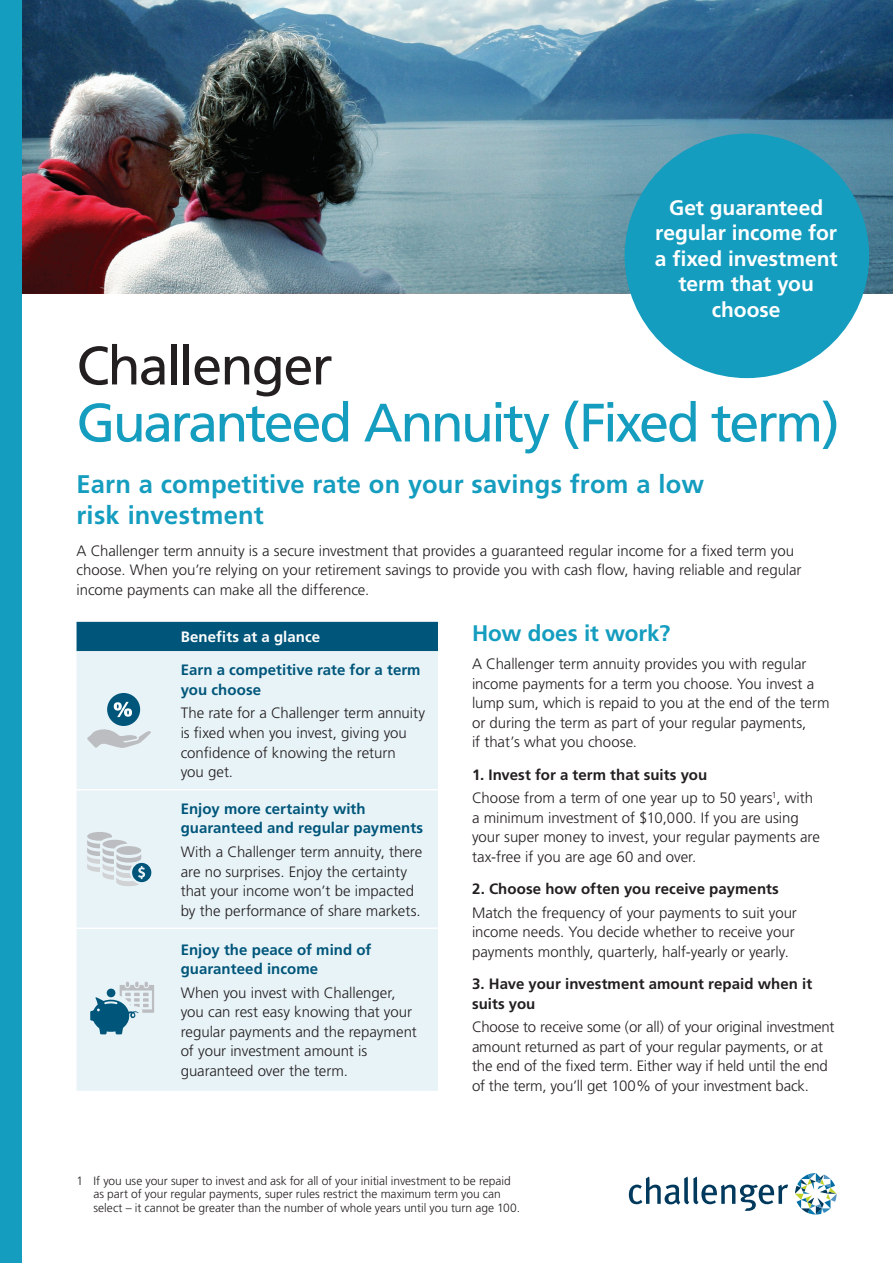
<style>
.page{position:relative;width:893px;height:1263px;background:#fff}
.page>*{position:absolute;margin:0;border:0;box-sizing:border-box;transform-origin:0 0}
.t1{font:54px/57px "Frutiger";letter-spacing:-.05em;color:#149dbf}
.Big_Intro_copy{font:700 25.5px/30.6px "Frutiger";letter-spacing:.01em;color:#149dbf}
.t2{font:700 22.5px "Frutiger";letter-spacing:-.005em;color:#149dbf}
.Inside_circle_copy{font:700 21px/25.5px "Frutiger";letter-spacing:-.005em;color:#fff}
.Body_copy{font:300 15px/19.5px "Frutiger";letter-spacing:-.005em;color:#231f20}
.Body_copy-2{font:700 15px/19.5px "Frutiger";letter-spacing:.005em;color:#00567a}
.t3{font:700 15px/19.5px "Frutiger";letter-spacing:.005em;color:#231f20}
.Body_copy-3{font:700 15px "Frutiger";letter-spacing:.005em;color:#fff}
.Footnotes_T_Cs{font:300 12px/13.5px "Frutiger";letter-spacing:-.005em;color:#231f20}
.s1{color:#231f20}
</style>
<div class="page">
<img style="left:21px;top:0;width:872px;height:293px">
<div style="left:0;top:0;width:21px;height:1263px;background:#149dbf"></div>
<div style="left:77px;top:622px;width:361px;height:29px;background:#00567a"></div>
<div style="left:77px;top:651px;width:361px;height:440px;background:#e8f3f8"></div>
<hr style="left:77px;top:789px;width:93px;height:1px;background:#fff">
<hr style="left:170px;top:789px;width:268px;height:1px;background:#fff">
<hr style="left:77px;top:927px;width:93px;height:2px;background:#fff">
<hr style="left:170px;top:927px;width:268px;height:2px;background:#fff">
<svg style="left:87px;top:728px;width:64px;height:20px"></svg>
<div style="left:107px;top:693px;width:33px;height:33px;background:#00567a;border-radius:50%"></div>
<svg style="left:114px;top:702px;width:18px;height:15px"></svg>
<svg style="left:87px;top:832px;width:64px;height:54px;background:#c9d6dc"></svg>
<svg style="left:85px;top:981px;width:116px;height:58px;background:#bfd6df"></svg>
<div style="left:625px;top:134px;width:244px;height:244px;background:#149dbf;border-radius:50%"></div>
<svg style="left:629px;top:1176px;width:159px;height:35px"></svg>
<svg style="left:795px;top:1173px;width:42px;height:41px"></svg>
<p class="Inside_circle_copy" style="left:669px;top:195px;width:156px">Get guaranteed</p>
<p class="Inside_circle_copy" style="left:655px;top:220px;width:184px">regular income for a fixed investment</p>
<p class="Inside_circle_copy" style="left:678px;top:271px;width:137px">term that you</p>
<p class="Inside_circle_copy" style="left:712px;top:297px;width:70px">choose</p>
<p class="t1" style="left:77px;top:337px;width:765px"><span class="s1">Challenger<br></span>Guaranteed Annuity (Fixed term)</p>
<p class="Big_Intro_copy" style="left:77px;top:469px;width:629px">Earn a competitive rate on your savings from a low risk investment</p>
<p class="Body_copy" style="left:77px;top:541px;width:727px">A Challenger term annuity is a secure investment that provides a guaranteed regular income for a fixed term you choose. When you’re relying on your retirement savings to provide you with cash flow, having reliable and regular income payments can make all the difference.</p>
<p class="Body_copy-3" style="left:181px;top:628px;width:141px">Benefits at a glance</p>
<p class="Body_copy-2" style="left:181px;top:660px;width:241px">Earn a competitive rate for a term you choose</p>
<p class="Body_copy" style="left:181px;top:704px;width:246px">The rate for a Challenger term annuity is fixed when you invest, giving you confidence of knowing the return<br>you get.</p>
<p class="Body_copy-2" style="left:181px;top:799px;width:244px">Enjoy more certainty with guaranteed and regular payments</p>
<p class="Body_copy" style="left:181px;top:842px;width:243px">With a Challenger term annuity, there are no surprises. Enjoy the certainty that your income won’t be impacted by the performance of share markets.</p>
<p class="Body_copy-2" style="left:181px;top:940px;width:192px">Enjoy the peace of mind of guaranteed income</p>
<p class="Body_copy" style="left:181px;top:983px;width:238px">When you invest with Challenger, you can rest easy knowing that your regular payments and the repayment of your investment amount is guaranteed over the term.</p>
<h2 class="t2" style="left:472px;top:620px;width:200px">How does it work?</h2>
<p class="Body_copy" style="left:472px;top:655px;width:359px">A Challenger term annuity provides you with regular income payments for a term you choose. You invest a lump sum, which is repaid to you at the end of the term or during the term as part of your regular payments,<br>if that’s what you choose.</p>
<h3 class="t3" style="left:472px;top:765px;width:237px">1. Invest for a term that suits you</h3>
<p class="Body_copy" style="left:472px;top:789px;width:349px">Choose from a term of one year up to 50 years<sup>1</sup>, with a minimum investment of $10,000. If you are using your super money to invest, your regular payments are tax-free if you are age 60 and over.</p>
<h3 class="t3" style="left:472px;top:879px;width:308px">2. Choose how often you receive payments</h3>
<p class="Body_copy" style="left:472px;top:903px;width:326px">Match the frequency of your payments to suit your income needs. You decide whether to receive your payments monthly, quarterly, half-yearly or yearly.</p>
<h3 class="t3" style="left:472px;top:974px;width:342px">3. Have your investment amount repaid when it suits you</h3>
<p class="Body_copy" style="left:472px;top:1018px;width:364px">Choose to receive some (or all) of your original investment amount returned as part of your regular payments, or at the end of the fixed term. Either way if held until the end of the term, you’ll get 100% of your investment back.</p>
<p class="Footnotes_T_Cs" style="left:94px;top:1174px;width:428px;text-indent:-17px">1 If you use your super to invest and ask for all of your initial investment to be repaid as part of your regular payments, super rules restrict the maximum term you can select – it cannot be greater than the number of whole years until you turn age 100.</p>
</div>
